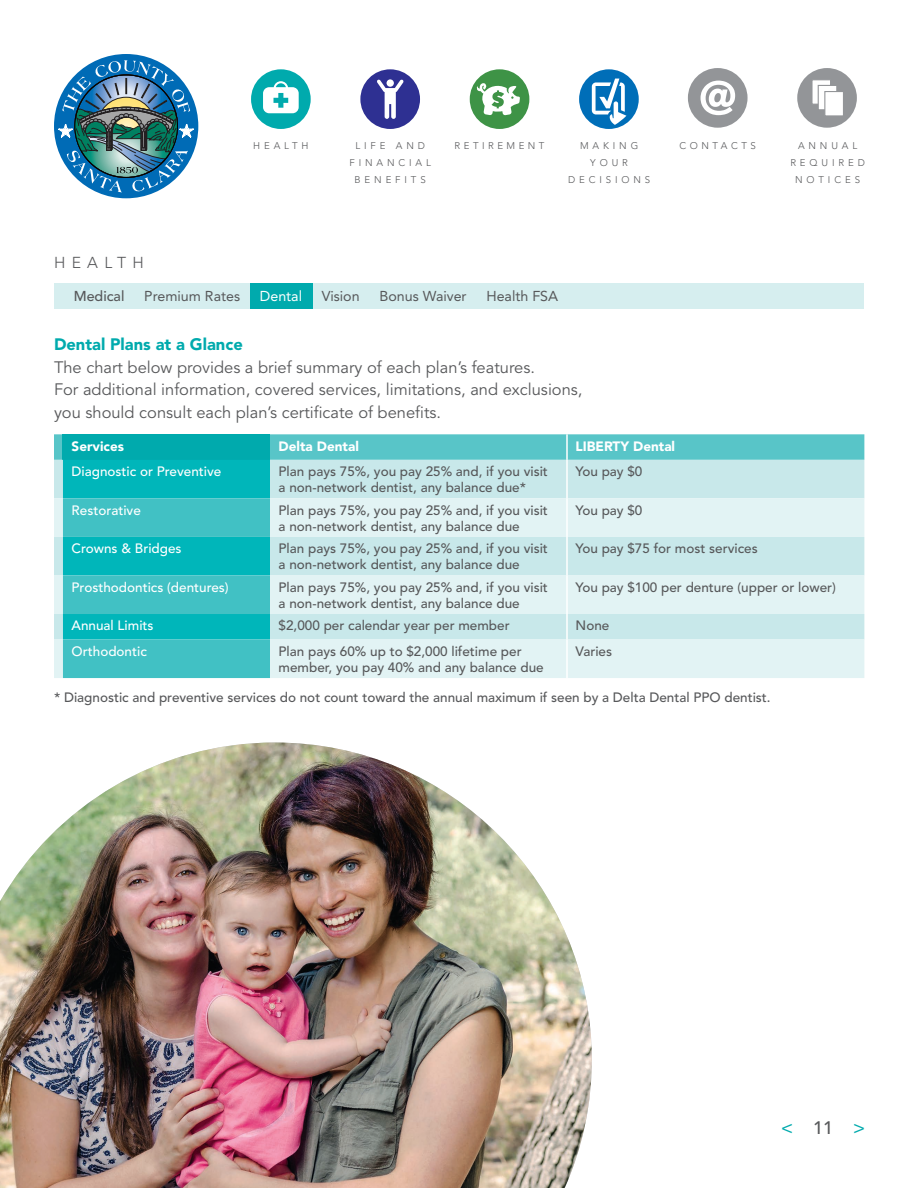
<style>
.page{position:relative;width:918px;height:1188px;background:#fff}
.page>*{position:absolute;margin:0;border:0;box-sizing:border-box;transform-origin:0 0}
.t1{font:500 18px "Avenir";color:#00aaad}
.t2{font:16.5px/22.5px "Avenir";color:#57585a}
.t3{font:900 16.5px "Avenir";color:#00aaad}
.t4{font:300 15.75px "Avenir";letter-spacing:.4em;color:#57585a}
.t5{font:14.25px "Avenir";color:#57585a}
.t6{font:500 14.25px "Avenir";color:#57585a}
.t7{font:14.25px "Avenir";color:#fff}
.t8{font:500 13.5px/16.2px "Avenir";color:#57585a}
.t9{font:500 13.5px "Avenir";color:#fff}
.t10{font:900 13.5px "Avenir";color:#fff}
.t11{font:300 9.75px/17.1px "Avenir";letter-spacing:.4em;color:#57585a;text-align:center}
.t12{font:300 9.75px "Avenir";letter-spacing:.36em;color:#57585a}
.s1{color:#57585a}
</style>
<div class="page">
<svg style="left:54px;top:434px;width:810px;height:244px;background:#9ddddf"></svg>
<hr style="left:566px;top:434px;width:2px;height:26px;background:#fff">
<hr style="left:566px;top:460px;width:2px;height:38px;background:#fff">
<hr style="left:566px;top:498px;width:2px;height:39px;background:#fff">
<hr style="left:566px;top:537px;width:2px;height:38px;background:#fff">
<hr style="left:566px;top:575px;width:2px;height:39px;background:#fff">
<hr style="left:566px;top:614px;width:2px;height:26px;background:#fff">
<hr style="left:566px;top:640px;width:2px;height:38px;background:#fff">
<div style="left:54px;top:284px;width:810px;height:25px;background:#d6eeef"></div>
<div style="left:250px;top:284px;width:63px;height:25px;background:#00aaad"></div>
<img style="left:0;top:742px;width:592px;height:446px">
<div style="left:797px;top:68px;width:60px;height:60px;background:#939598;border-radius:50%"></div>
<div style="left:688px;top:68px;width:60px;height:60px;background:#939598;border-radius:50%"></div>
<div style="left:579px;top:69px;width:60px;height:60px;background:#006eb8;border-radius:50%"></div>
<div style="left:470px;top:69px;width:59px;height:60px;background:#3e9346;border-radius:50%"></div>
<div style="left:360px;top:69px;width:60px;height:60px;background:#2e3092;border-radius:50%"></div>
<div style="left:251px;top:69px;width:60px;height:60px;background:#00aaad;border-radius:50%"></div>
<svg style="left:263px;top:81px;width:36px;height:32px"></svg>
<svg style="left:377px;top:79px;width:27px;height:40px"></svg>
<div style="left:387px;top:79px;width:7px;height:8px;background:#fff;border-radius:50%"></div>
<svg style="left:476px;top:83px;width:44px;height:32px"></svg>
<svg style="left:592px;top:79px;width:34px;height:46px"></svg>
<svg style="left:701px;top:81px;width:34px;height:34px"></svg>
<svg style="left:812px;top:80px;width:18px;height:24px"></svg>
<div style="left:818px;top:85px;width:19px;height:25px;background:#fff;border:1px solid #939598"></div>
<div style="left:824px;top:91px;width:20px;height:25px;background:#fff;border:1px solid #939598"></div>
<div style="left:54px;top:54px;width:144px;height:144px;background:#006bb6;border-radius:50%"></div>
<svg style="left:58px;top:60px;width:136px;height:132px"></svg>
<p class="t11" style="left:253px;top:137px;width:57px">HEALTH</p>
<p class="t11" style="left:349px;top:137px;width:83px">LIFE AND<br>FINANCIAL<br>BENEFITS</p>
<p class="t12" style="left:455px;top:140px;width:91px">RETIREMENT</p>
<p class="t11" style="left:580px;top:137px;width:60px">MAKING<br>YOUR</p>
<p class="t11" style="left:568px;top:171px;width:84px">DECISIONS</p>
<p class="t4" style="left:54px;top:254px;width:91px">HEALTH</p>
<p class="t6" style="left:74px;top:288px;width:52px">Medical</p>
<p class="t5" style="left:144px;top:288px;width:97px">Premium Rates</p>
<p class="t7" style="left:260px;top:288px;width:44px">Dental</p>
<p class="t5" style="left:322px;top:288px;width:39px">Vision</p>
<p class="t5" style="left:380px;top:288px;width:89px">Bonus Waiver</p>
<p class="t5" style="left:486px;top:288px;width:73px">Health FSA</p>
<p class="t12" style="left:680px;top:140px;width:78px">CONTACTS</p>
<p class="t11" style="left:798px;top:137px;width:61px">ANNUAL</p>
<p class="t11" style="left:790px;top:154px;width:76px">REQUIRED</p>
<p class="t11" style="left:795px;top:171px;width:66px">NOTICES</p>
<p class="t3" style="left:54px;top:334px;width:190px">Dental Plans at a Glance</p>
<p class="t2" style="left:54px;top:356px;width:530px">The chart below provides a brief summary of each plan’s features.<br>For additional information, covered services, limitations, and exclusions, you should consult each plan’s certificate of benefits.</p>
<p class="t10" style="left:72px;top:438px;width:54px">Services</p>
<p class="t10" style="left:279px;top:438px;width:82px">Delta Dental</p>
<p class="t10" style="left:576px;top:438px;width:101px">LIBERTY Dental</p>
<p class="t9" style="left:72px;top:464px;width:151px">Diagnostic or Preventive</p>
<p class="t8" style="left:279px;top:464px;width:271px">Plan pays 75%, you pay 25% and, if you visit a non-network dentist, any balance due*</p>
<p class="t8" style="left:576px;top:464px;width:68px">You pay $0</p>
<p class="t9" style="left:72px;top:502px;width:71px">Restorative</p>
<p class="t8" style="left:279px;top:502px;width:271px">Plan pays 75%, you pay 25% and, if you visit a non-network dentist, any balance due</p>
<p class="t8" style="left:576px;top:502px;width:68px">You pay $0</p>
<p class="t9" style="left:72px;top:541px;width:112px">Crowns &amp; Bridges</p>
<p class="t8" style="left:279px;top:541px;width:271px">Plan pays 75%, you pay 25% and, if you visit a non-network dentist, any balance due</p>
<p class="t8" style="left:576px;top:541px;width:184px">You pay $75 for most services</p>
<p class="t9" style="left:72px;top:579px;width:159px">Prosthodontics (dentures)</p>
<p class="t8" style="left:279px;top:579px;width:271px">Plan pays 75%, you pay 25% and, if you visit a non-network dentist, any balance due</p>
<p class="t8" style="left:576px;top:579px;width:262px">You pay $100 per denture (upper or lower)</p>
<p class="t9" style="left:72px;top:618px;width:83px">Annual Limits</p>
<p class="t8" style="left:279px;top:618px;width:233px">$2,000 per calendar year per member</p>
<p class="t8" style="left:576px;top:618px;width:35px">None</p>
<p class="t9" style="left:72px;top:643px;width:77px">Orthodontic</p>
<p class="t8" style="left:279px;top:643px;width:267px">Plan pays 60% up to $2,000 lifetime per member, you pay 40% and any balance due</p>
<p class="t8" style="left:576px;top:643px;width:38px">Varies</p>
<p class="t8" style="left:54px;top:689px;width:718px">* Diagnostic and preventive services do not count toward the annual maximum if seen by a Delta Dental PPO dentist.</p>
<p class="t1" style="left:781px;top:1117px;width:86px">&lt; <span class="s1">11</span> &gt;</p>
</div>
